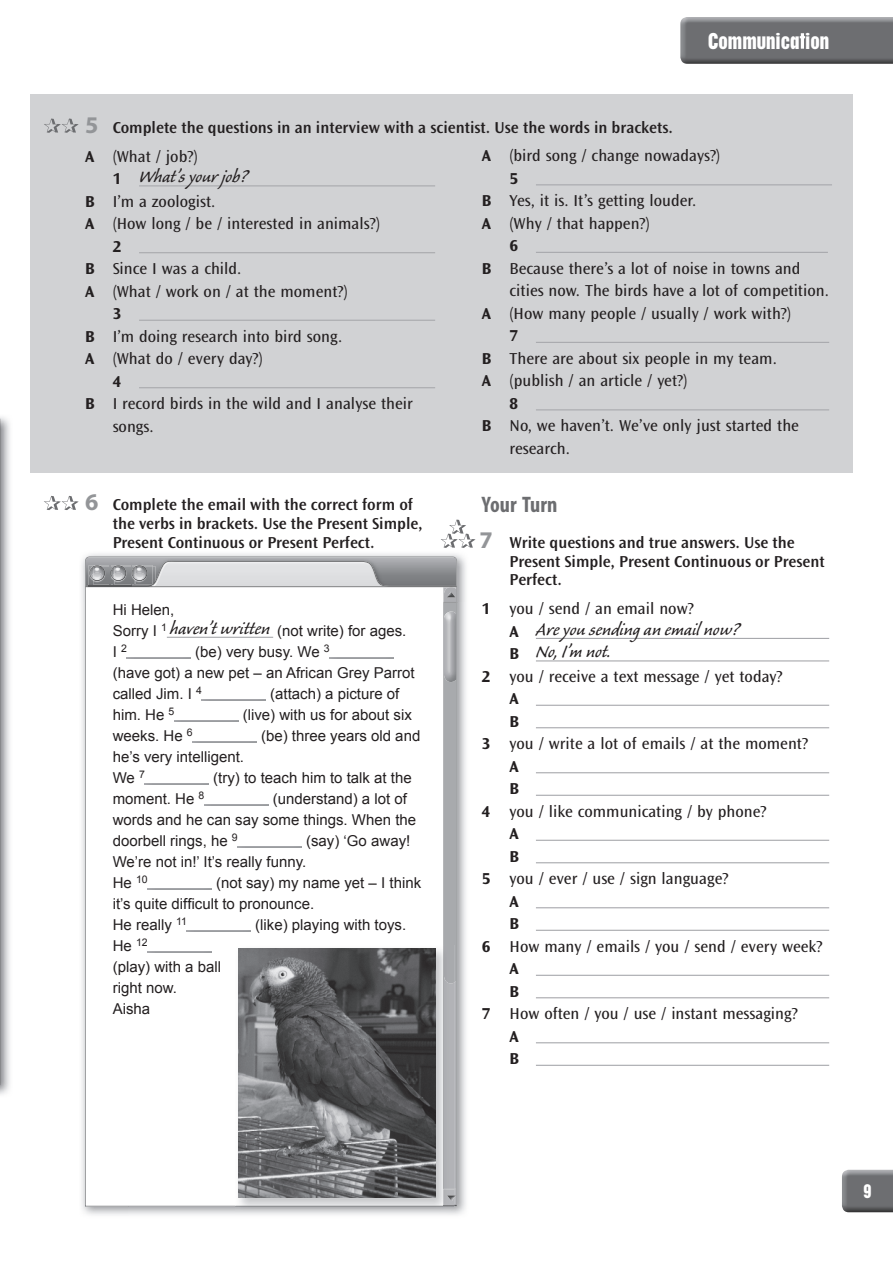
<style>
.page{position:relative;width:893px;height:1263px;background:#fff}
.page>*{position:absolute;margin:0;border:0;box-sizing:border-box;transform-origin:0 0}
.t1{font:22.5px/22.5px "Caliban";color:#231f20}
.t2{font:700 condensed 22.5px "Myriad Pro";letter-spacing:.005em;color:#6c6d70}
.t3{font:700 condensed 21px "Placard";color:#fff}
.t4{font:700 condensed 18px "Placard";color:#fff}
.t5{font:16.5px "Ocean Sans Std";color:#231f20}
.t6{font:600 16.5px/18.8px "Ocean Sans Std";color:#231f20}
.t7{font:700 16.5px "Ocean Sans Std";color:#231f20}
.t8{font:15px/21px "Arial";color:#231f20}
.s1{font-family:"Myriad Pro";font-weight:700;font-size:24px;color:#939598}
.s2{font-weight:700}
.s3{font-family:"Caliban";font-size:22.5px}
</style>
<div class="page">
<img style="left:0;top:417px;width:10px;height:678px">
<svg style="left:0;top:419px;width:1px;height:666px"></svg>
<img style="left:81px;top:553px;width:385px;height:49px">
<img style="left:454px;top:602px;width:12px;height:613px">
<svg style="left:85px;top:556px;width:372px;height:650px"></svg>
<div style="left:30px;top:94px;width:823px;height:379px;background:#d1d2d4"></div>
<img style="left:842px;top:1170px;width:51px;height:42px">
<img style="left:864px;top:1184px;width:7px;height:14px">
<img style="left:680px;top:17px;width:213px;height:47px">
<svg style="left:800px;top:33px;width:5px;height:16px"></svg>
<svg style="left:44px;top:119px;width:35px;height:14px"></svg>
<hr style="left:167px;top:637px;width:106px;height:1px;background:#a8a9ad">
<img style="left:127px;top:657px;width:64px;height:1px">
<img style="left:330px;top:657px;width:63px;height:1px">
<img style="left:202px;top:699px;width:64px;height:1px">
<img style="left:174px;top:720px;width:64px;height:1px">
<img style="left:193px;top:741px;width:63px;height:1px">
<img style="left:145px;top:783px;width:64px;height:1px">
<img style="left:204px;top:804px;width:64px;height:1px">
<img style="left:238px;top:846px;width:64px;height:1px">
<img style="left:148px;top:888px;width:63px;height:1px">
<img style="left:187px;top:930px;width:64px;height:1px">
<img style="left:148px;top:951px;width:63px;height:1px">
<svg style="left:44px;top:496px;width:35px;height:14px"></svg>
<img style="left:235px;top:945px;width:219px;height:272px">
<svg style="left:443px;top:981px;width:13px;height:225px;background:#b0b1b5"></svg>
<img style="left:444px;top:945px;width:10px;height:38px">
<img style="left:444px;top:945px;width:1px;height:31px">
<img style="left:235px;top:1206px;width:219px;height:1px">
<img style="left:238px;top:948px;width:197px;height:250px">
<hr style="left:536px;top:184px;width:296px;height:1px;background:#a8a9ad">
<hr style="left:536px;top:252px;width:292px;height:1px;background:#a8a9ad">
<hr style="left:536px;top:342px;width:293px;height:1px;background:#a8a9ad">
<hr style="left:536px;top:409px;width:293px;height:1px;background:#a8a9ad">
<hr style="left:139px;top:185px;width:296px;height:1px;background:#a8a9ad">
<hr style="left:139px;top:252px;width:296px;height:1px;background:#a8a9ad">
<hr style="left:139px;top:320px;width:296px;height:1px;background:#a8a9ad">
<hr style="left:139px;top:387px;width:296px;height:1px;background:#a8a9ad">
<hr style="left:536px;top:638px;width:293px;height:1px;background:#a8a9ad">
<hr style="left:536px;top:660px;width:293px;height:1px;background:#a8a9ad">
<hr style="left:536px;top:705px;width:293px;height:1px;background:#a8a9ad">
<hr style="left:536px;top:727px;width:293px;height:1px;background:#a8a9ad">
<hr style="left:536px;top:772px;width:293px;height:1px;background:#a8a9ad">
<hr style="left:536px;top:795px;width:293px;height:1px;background:#a8a9ad">
<hr style="left:536px;top:840px;width:293px;height:1px;background:#a8a9ad">
<hr style="left:536px;top:862px;width:293px;height:1px;background:#a8a9ad">
<hr style="left:536px;top:907px;width:293px;height:1px;background:#a8a9ad">
<hr style="left:536px;top:930px;width:293px;height:1px;background:#a8a9ad">
<hr style="left:536px;top:975px;width:293px;height:1px;background:#a8a9ad">
<hr style="left:536px;top:997px;width:293px;height:1px;background:#a8a9ad">
<hr style="left:536px;top:1042px;width:293px;height:1px;background:#a8a9ad">
<hr style="left:536px;top:1065px;width:293px;height:1px;background:#a8a9ad">
<svg style="left:441px;top:520px;width:35px;height:28px"></svg>
<p class="t6" style="left:85px;top:118px;width:589px"><span class="s1">5</span> Complete the questions in an interview with a scientist. Use the words in brackets.</p>
<p class="t3" style="left:708px;top:29px;width:122px">Communica ion</p>
<p class="t5" style="left:85px;top:147px;width:114px"><span class="s2">A</span> (What / job?)</p>
<h1 class="t1" style="left:113px;top:166px;width:137px"><sub>1</sub> What’s your job?</h1>
<p class="t5" style="left:85px;top:192px;width:132px"><span class="s2">B</span> I’m a zoologist.</p>
<p class="t5" style="left:85px;top:215px;width:296px"><span class="s2">A</span> (How long / be / interested in animals?)</p>
<p class="t7" style="left:113px;top:237px;width:10px">2</p>
<p class="t5" style="left:85px;top:260px;width:158px"><span class="s2">B</span> Since I was a child.</p>
<p class="t5" style="left:85px;top:282px;width:264px"><span class="s2">A</span> (What / work on / at the moment?)</p>
<p class="t7" style="left:113px;top:305px;width:10px">3</p>
<p class="t5" style="left:85px;top:327px;width:259px"><span class="s2">B</span> I’m doing research into bird song.</p>
<p class="t5" style="left:85px;top:350px;width:179px"><span class="s2">A</span> (What do / every day?)</p>
<p class="t7" style="left:113px;top:372px;width:10px">4</p>
<p class="t5" style="left:85px;top:395px;width:329px"><span class="s2">B</span> I record birds in the wild and I analyse their</p>
<p class="t5" style="left:113px;top:417px;width:42px">songs.</p>
<p class="t6" style="left:113px;top:495px;width:312px;text-indent:-28px"><span class="s1">6</span> Complete the email with the correct form of the verbs in brackets. Use the Present Simple,<br>Present Continuous or Present Perfect.</p>
<p class="t8" style="left:113px;top:599px;width:295px">Hi Helen,<br>Sorry I <sup>1</sup> <span class="s3">haven’t written</span> (not write) for ages.<br>I <sup>2</sup></p>
<p class="t8" style="left:113px;top:641px;width:303px;text-indent:83px">(be) very busy. We <sup>3<br></sup>(have got) a new pet – an African Grey Parrot called Jim. I <sup>4</sup></p>
<p class="t8" style="left:270px;top:683px;width:131px">(attach) a picture of</p>
<p class="t8" style="left:113px;top:704px;width:63px">him. He <sup>5</sup></p>
<p class="t8" style="left:243px;top:704px;width:171px">(live) with us for about six</p>
<p class="t8" style="left:113px;top:725px;width:82px">weeks. He <sup>6</sup></p>
<p class="t8" style="left:261px;top:725px;width:161px">(be) three years old and</p>
<p class="t8" style="left:113px;top:746px;width:133px">he’s very intelligent.<br>We <sup>7</sup></p>
<p class="t8" style="left:213px;top:767px;width:200px">(try) to teach him to talk at the</p>
<p class="t8" style="left:113px;top:788px;width:93px">moment. He <sup>8</sup></p>
<p class="t8" style="left:113px;top:788px;width:305px;text-indent:160px">(understand) a lot of words and he can say some things. When the doorbell rings, he <sup>9</sup></p>
<p class="t8" style="left:113px;top:830px;width:299px;text-indent:193px">(say) ‘Go away!<br>We’re not in!’ It’s really funny.<br>He <sup>10</sup></p>
<p class="t8" style="left:113px;top:872px;width:310px;text-indent:103px">(not say) my name yet – I think it’s quite difficult to pronounce.<br>He really <sup>11</sup></p>
<p class="t8" style="left:255px;top:914px;width:152px">(like) playing with toys.</p>
<p class="t8" style="left:113px;top:935px;width:110px">He <sup>12<br></sup>(play) with a ball right now.<br>Aisha</p>
<p class="t5" style="left:482px;top:147px;width:240px"><span class="s2">A</span> (bird song / change nowadays?)</p>
<p class="t7" style="left:510px;top:169px;width:10px">5</p>
<p class="t5" style="left:482px;top:192px;width:216px"><span class="s2">B</span> Yes, it is. It’s getting louder.</p>
<p class="t5" style="left:482px;top:214px;width:169px"><span class="s2">A</span> (Why / that happen?)</p>
<p class="t7" style="left:510px;top:237px;width:10px">6</p>
<p class="t5" style="left:482px;top:259px;width:320px"><span class="s2">B</span> Because there’s a lot of noise in towns and</p>
<p class="t5" style="left:510px;top:282px;width:321px">cities now. The birds have a lot of competition.</p>
<p class="t5" style="left:482px;top:304px;width:311px"><span class="s2">A</span> (How many people / usually / work with?)</p>
<p class="t7" style="left:510px;top:327px;width:10px">7</p>
<p class="t5" style="left:482px;top:349px;width:296px"><span class="s2">B</span> There are about six people in my team.</p>
<p class="t5" style="left:482px;top:372px;width:207px"><span class="s2">A</span> (publish / an article / yet?)</p>
<p class="t7" style="left:510px;top:394px;width:10px">8</p>
<p class="t5" style="left:482px;top:417px;width:319px"><span class="s2">B</span> No, we haven’t. We’ve only just started the</p>
<p class="t5" style="left:510px;top:439px;width:62px">research.</p>
<h1 class="t2" style="left:482px;top:492px;width:77px">Your Turn</h1>
<p class="t6" style="left:510px;top:533px;width:317px;text-indent:-30px"><span class="s1">7</span> Write questions and true answers. Use the<br>Present Simple, Present Continuous or Present<br>Perfect.</p>
<p class="t5" style="left:482px;top:600px;width:214px"><span class="s2">1</span> you / send / an email now?</p>
<h1 class="t1" style="left:510px;top:619px;width:232px"><sub>A</sub> Are you sending an email now?<br><sub>B</sub> No, I’m not.</h1>
<p class="t5" style="left:482px;top:667px;width:302px"><span class="s2">2</span> you / receive a text message / yet today?</p>
<p class="t7" style="left:510px;top:690px;width:11px">A</p>
<p class="t7" style="left:510px;top:712px;width:11px">B</p>
<p class="t5" style="left:482px;top:735px;width:328px"><span class="s2">3</span> you / write a lot of emails / at the moment?</p>
<p class="t7" style="left:510px;top:757px;width:11px">A</p>
<p class="t7" style="left:510px;top:780px;width:11px">B</p>
<p class="t5" style="left:482px;top:802px;width:286px"><span class="s2">4</span> you / like communicating / by phone?</p>
<p class="t7" style="left:510px;top:825px;width:11px">A</p>
<p class="t7" style="left:510px;top:847px;width:11px">B</p>
<p class="t5" style="left:482px;top:870px;width:248px"><span class="s2">5</span> you / ever / use / sign language?</p>
<p class="t7" style="left:510px;top:892px;width:11px">A</p>
<p class="t7" style="left:510px;top:915px;width:11px">B</p>
<p class="t5" style="left:482px;top:937px;width:342px"><span class="s2">6</span> How many / emails / you / send / every week?</p>
<p class="t7" style="left:510px;top:960px;width:11px">A</p>
<p class="t7" style="left:510px;top:982px;width:11px">B</p>
<p class="t5" style="left:482px;top:1005px;width:317px"><span class="s2">7</span> How often / you / use / instant messaging?</p>
<p class="t7" style="left:510px;top:1027px;width:11px">A</p>
<p class="t7" style="left:510px;top:1050px;width:11px">B</p>
<p class="t4" style="left:863px;top:1180px;width:10px">9</p>
</div>
